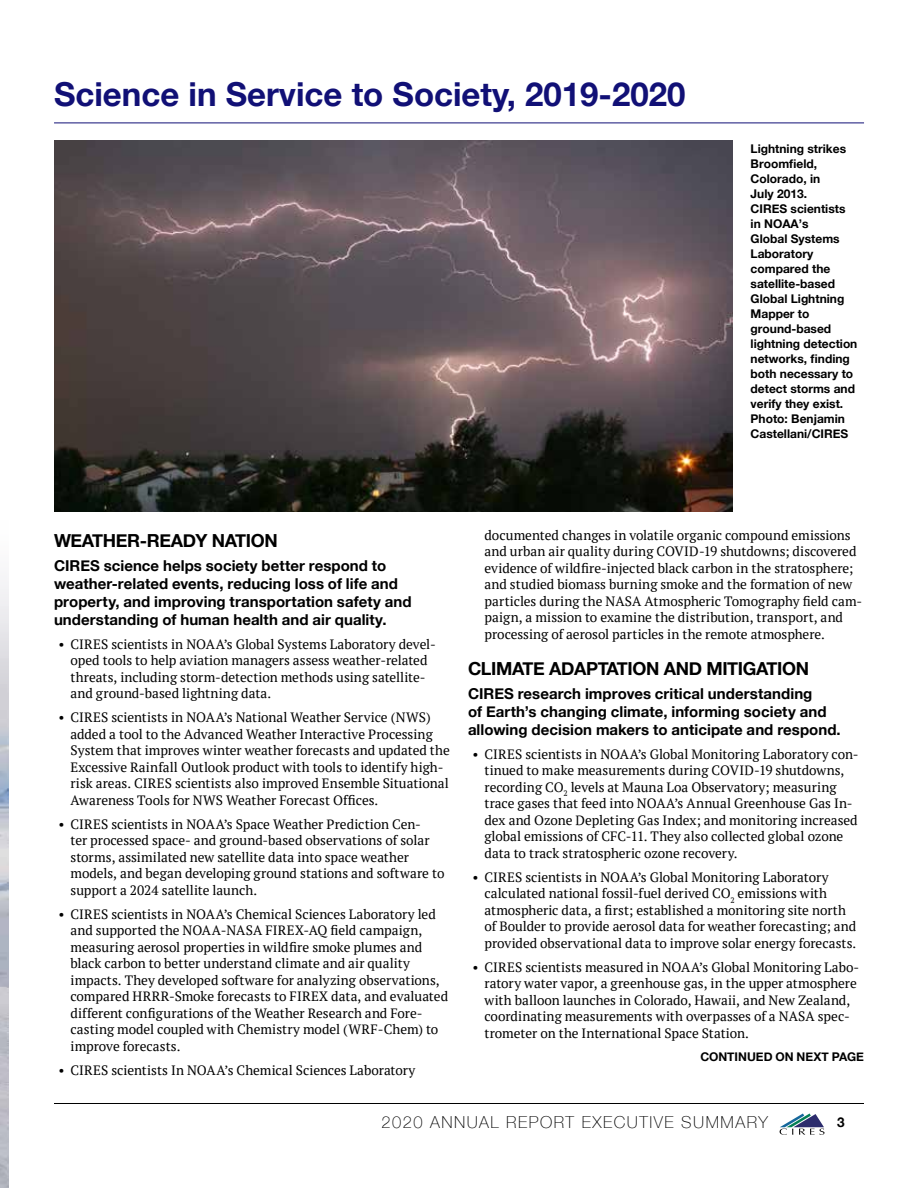
<style>
.page{position:relative;width:918px;height:1188px;background:#fff}
.page>*{position:absolute;margin:0;border:0;box-sizing:border-box;transform-origin:0 0}
.t1{font:700 33px "Helvetica Neue";color:#111076}
.t2{font:700 18px "Helvetica Neue";letter-spacing:-.02em;color:#000}
.t3{font:100 16.5px "Helvetica Neue";letter-spacing:.09em;color:#000}
.t4{font:700 15px/18px "Helvetica Neue";letter-spacing:.005em;color:#000}
.t5{font:13.5px/16.5px "PT Serif";letter-spacing:-.005em;color:#000}
.t6{font:700 13.5px "Helvetica Neue";color:#000}
.t7{font:700 12px/15px "Helvetica Neue";color:#000}
</style>
<div class="page">
<hr style="left:54px;top:1103px;width:810px;height:1px;background:#000">
<svg style="left:780px;top:1113px;width:45px;height:22px"></svg>
<img style="left:0;top:580px;width:9px;height:608px">
<hr style="left:54px;top:123px;width:810px;height:1px;background:#111076">
<img style="left:54px;top:141px;width:679px;height:370px">
<h1 class="t1" style="left:54px;top:69px;width:633px">Science in Service to Society, 2019-2020</h1>
<p class="t7" style="left:751px;top:141px;width:108px">Lightning strikes<br>Broomfield,<br>Colorado, in<br>July 2013.<br>CIRES scientists in NOAA’s<br>Global Systems<br>Laboratory compared the satellite-based<br>Global Lightning<br>Mapper to ground-based lightning detection networks, finding both necessary to detect storms and verify they exist.<br>Photo: Benjamin<br>Castellani/CIRES</p>
<h2 class="t2" style="left:54px;top:526px;width:225px">WEATHER-READY NATION</h2>
<p class="t4" style="left:54px;top:557px;width:359px">CIRES science helps society better respond to weather-related events, reducing loss of life and property, and improving transportation safety and understanding of human health and air quality.</p>
<p class="t5" style="left:71px;top:636px;width:367px;text-indent:-12px">• CIRES scientists in NOAA’s Global Systems Laboratory devel&shy;oped tools to help aviation managers assess weather-related threats, including storm-detection methods using satellite&shy;and ground-based lightning data.</p>
<p class="t5" style="left:71px;top:709px;width:381px;text-indent:-12px">• CIRES scientists in NOAA’s National Weather Service (NWS) added a tool to the Advanced Weather Interactive Processing System that improves winter weather forecasts and updated the Excessive Rainfall Outlook product with tools to identify high&shy;risk areas. CIRES scientists also improved Ensemble Situational Awareness Tools for NWS Weather Forecast Offices.</p>
<p class="t5" style="left:71px;top:816px;width:375px;text-indent:-12px">• CIRES scientists in NOAA’s Space Weather Prediction Cen-<br>ter processed space- and ground-based observations of solar storms, assimilated new satellite data into space weather models, and began developing ground stations and software to support a 2024 satellite launch.</p>
<p class="t5" style="left:71px;top:906px;width:379px;text-indent:-12px">• CIRES scientists in NOAA’s Chemical Sciences Laboratory led and supported the NOAA-NASA FIREX-AQ field campaign, measuring aerosol properties in wildfire smoke plumes and black carbon to better understand climate and air quality impacts. They developed software for analyzing observations, compared HRRR-Smoke forecasts to FIREX data, and evaluated different configurations of the Weather Research and Fore&shy;casting model coupled with Chemistry model (WRF-Chem) to improve forecasts.</p>
<p class="t5" style="left:58px;top:1062px;width:358px">• CIRES scientists In NOAA’s Chemical Sciences Laboratory</p>
<p class="t5" style="left:485px;top:526px;width:379px">documented changes in volatile organic compound emissions and urban air quality during COVID-19 shutdowns; discovered evidence of wildfire-injected black carbon in the stratosphere; and studied biomass burning smoke and the formation of new particles during the NASA Atmospheric Tomography field cam&shy;paign, a mission to examine the distribution, transport, and processing of aerosol particles in the remote atmosphere.</p>
<h2 class="t2" style="left:468px;top:654px;width:343px">CLIMATE ADAPTATION AND MITIGATION</h2>
<p class="t4" style="left:468px;top:685px;width:374px">CIRES research improves critical understanding<br>of Earth’s changing climate, informing society and allowing decision makers to anticipate and respond.</p>
<p class="t5" style="left:485px;top:745px;width:376px;text-indent:-12px">• CIRES scientists in NOAA’s Global Monitoring Laboratory con&shy;tinued to make measurements during COVID-19 shutdowns, recording CO<sub>2</sub> levels at Mauna Loa Observatory; measuring trace gases that feed into NOAA’s Annual Greenhouse Gas In&shy;dex and Ozone Depleting Gas Index; and monitoring increased global emissions of CFC-11. They also collected global ozone data to track stratospheric ozone recovery.</p>
<p class="t5" style="left:485px;top:868px;width:373px;text-indent:-12px">• CIRES scientists in NOAA’s Global Monitoring Laboratory calculated national fossil-fuel derived CO<sub>2</sub> emissions with atmospheric data, a first; established a monitoring site north of Boulder to provide aerosol data for weather forecasting; and provided observational data to improve solar energy forecasts.</p>
<p class="t5" style="left:485px;top:958px;width:376px;text-indent:-12px">• CIRES scientists measured in NOAA’s Global Monitoring Labo&shy;ratory water vapor, a greenhouse gas, in the upper atmosphere with balloon launches in Colorado, Hawaii, and New Zealand, coordinating measurements with overpasses of a NASA spec&shy;trometer on the International Space Station.</p>
<p class="t7" style="left:700px;top:1049px;width:165px">CONTINUED ON NEXT PAGE</p>
<p class="t3" style="left:381px;top:1110px;width:388px">2020 ANNUAL REPORT EXECUTIVE SUMMARY</p>
<p class="t6" style="left:837px;top:1112px;width:9px">3</p>
</div>
